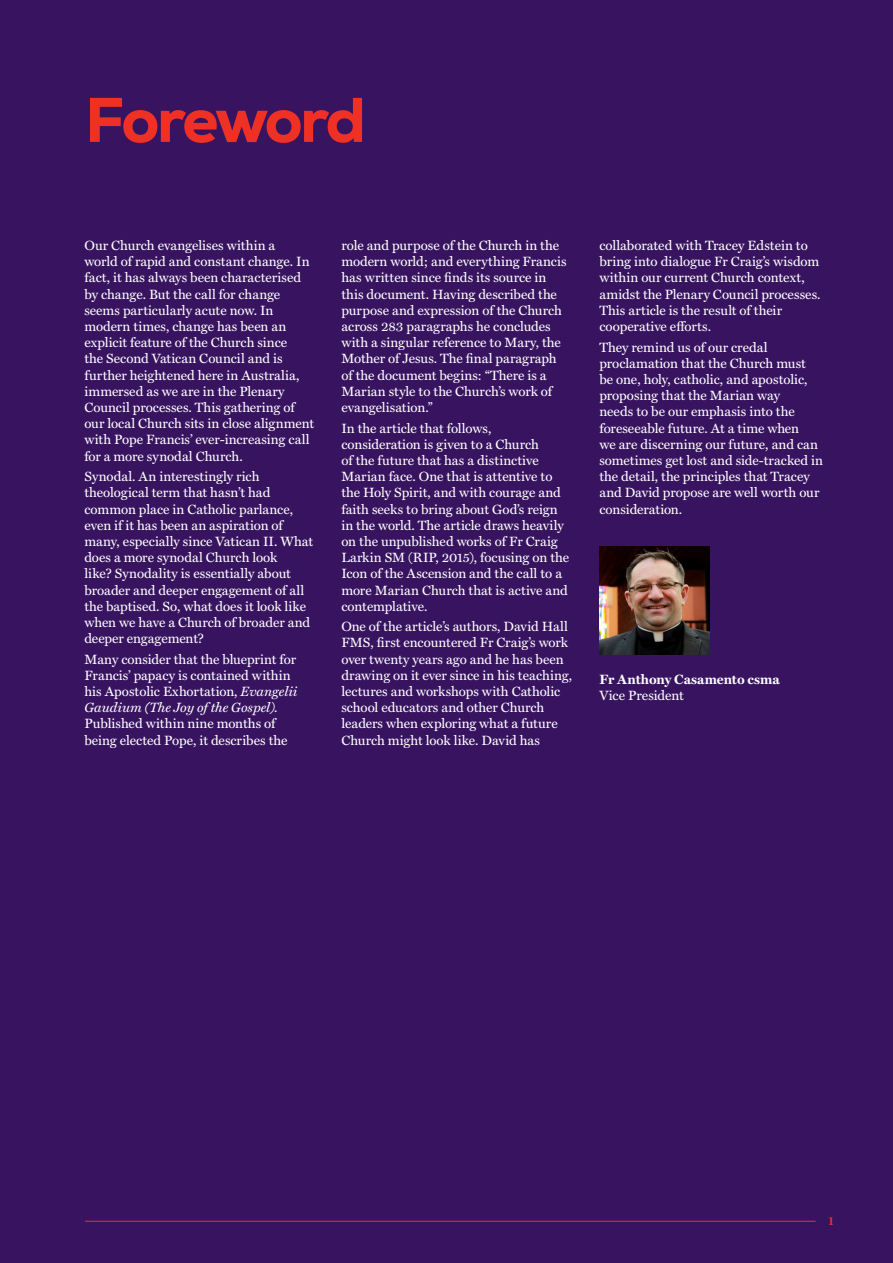
<style>
.page{position:relative;width:893px;height:1263px;background:#381460}
.page>*{position:absolute;margin:0;border:0;box-sizing:border-box;transform-origin:0 0}
._08_Major_heading{font:800 63px "Nexa";letter-spacing:-.05em;color:#ee3124}
._19_Body{font:13.5px/16.2px "Miller Text";color:#fff}
._19_Body-2{font:700 13.5px/16.2px "Miller Text";color:#fff}
._25_Page_number{font:700 11.25px "Miller Text";color:#ee3124}
.s1{font-style:italic}
.s2{font-weight:400}
</style>
<div class="page">
<img style="left:599px;top:547px;width:111px;height:107px">
<hr style="left:85px;top:1221px;width:731px;height:1px;background:#ee3124">
<p class="_08_Major_heading" style="left:85px;top:80px;width:282px">Foreword</p>
<p class="_19_Body" style="left:84px;top:236px;width:231px">Our Church evangelises within a<br>world of rapid and constant change. In fact, it has always been characterised by change. But the call for change seems particularly acute now. In modern times, change has been an explicit feature of the Church since<br>the Second Vatican Council and is further heightened here in Australia, immersed as we are in the Plenary Council processes. This gathering of our local Church sits in close alignment with Pope Francis’ ever-increasing call for a more synodal Church.</p>
<p class="_19_Body" style="left:84px;top:467px;width:230px">Synodal. An interestingly rich theological term that hasn’t had common place in Catholic parlance, even if it has been an aspiration of many, especially since Vatican II. What does a more synodal Church look<br>like? Synodality is essentially about broader and deeper engagement of all the baptised. So, what does it look like when we have a Church of broader and deeper engagement?</p>
<p class="_19_Body" style="left:84px;top:650px;width:215px">Many consider that the blueprint for Francis’ papacy is contained within his Apostolic Exhortation, <span class="s1">Evangelii Gaudium (The Joy of the Gospel).<br></span>Published within nine months of being elected Pope, it describes the</p>
<p class="_19_Body" style="left:341px;top:236px;width:227px">role and purpose of the Church in the modern world; and everything Francis has written since finds its source in this document. Having described the purpose and expression of the Church across 283 paragraphs he concludes with a singular reference to Mary, the Mother of Jesus. The final paragraph of the document begins: “There is a Marian style to the Church’s work of evangelisation.”</p>
<p class="_19_Body" style="left:341px;top:419px;width:229px">In the article that follows, consideration is given to a Church<br>of the future that has a distinctive Marian face. One that is attentive to the Holy Spirit, and with courage and faith seeks to bring about God’s reign in the world. The article draws heavily on the unpublished works of Fr Craig Larkin SM (RIP, 2015), focusing on the Icon of the Ascension and the call to a more Marian Church that is active and contemplative.</p>
<p class="_19_Body" style="left:341px;top:617px;width:232px">One of the article’s authors, David Hall FMS, first encountered Fr Craig’s work over twenty years ago and he has been drawing on it ever since in his teaching, lectures and workshops with Catholic school educators and other Church leaders when exploring what a future Church might look like. David has</p>
<p class="_19_Body" style="left:599px;top:236px;width:223px">collaborated with Tracey Edstein to bring into dialogue Fr Craig’s wisdom within our current Church context, amidst the Plenary Council processes.<br>This article is the result of their cooperative efforts.</p>
<p class="_19_Body" style="left:599px;top:338px;width:225px">They remind us of our credal proclamation that the Church must be one, holy, catholic, and apostolic, proposing that the Marian way<br>needs to be our emphasis into the foreseeable future. At a time when<br>we are discerning our future, and can sometimes get lost and side-tracked in the detail, the principles that Tracey and David propose are well worth our consideration.</p>
<p class="_19_Body-2" style="left:599px;top:671px;width:182px">Fr Anthony Casamento csma<br><span class="s2">Vice President</span></p>
<p class="_25_Page_number" style="left:828px;top:1212px;width:7px">1</p>
</div>
